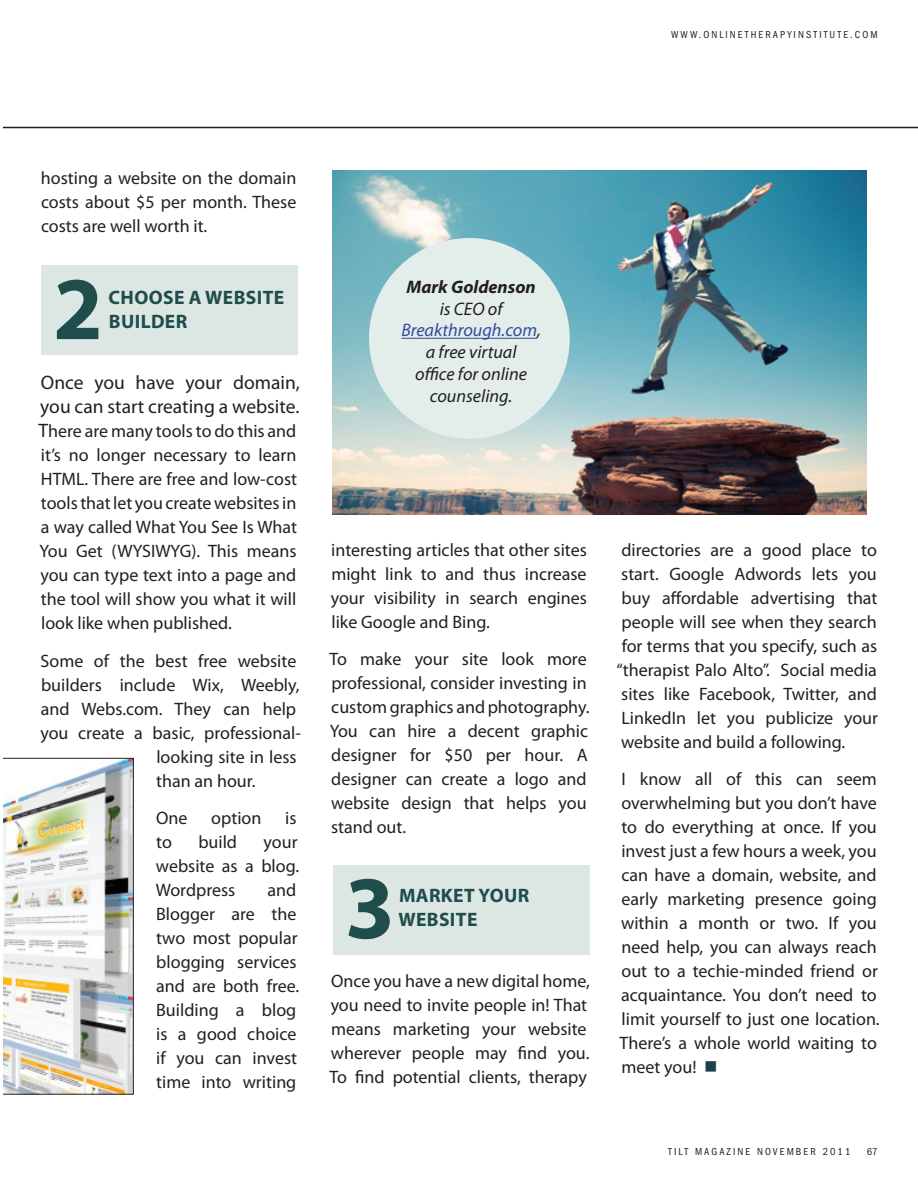
<style>
.page{position:relative;width:918px;height:1188px;background:#fff}
.page>*{position:absolute;margin:0;border:0;box-sizing:border-box;transform-origin:0 0}
.t1{font:700 90px "Myriad Pro";color:#1e4d4c}
.t2{font:19.5px/24px "Myriad Pro";color:#231f20}
.t3{font:700 19.5px/24px "Myriad Pro";letter-spacing:.02em;color:#1e4d4c}
.t4{font:italic 18.15px/21.8px "Myriad Pro";color:#231f20;text-align:center}
.t5{font:italic 700 18.15px "Myriad Pro";color:#231f20}
.t6{font:18px/24px "Myriad Pro";color:#231f20;text-align:justify}
.t7{font:condensed 10.5px "ITC Franklin Gothic Std";letter-spacing:.2em;color:#231f20}
.s1{font-size:19.5px}
.s2{color:#344b9f}
.s3{color:#1c414a}
</style>
<div class="page">
<div style="left:333px;top:865px;width:257px;height:89px;background:#dce7e4"></div>
<div style="left:41px;top:265px;width:257px;height:90px;background:#dce7e4"></div>
<img style="left:332px;top:170px;width:535px;height:345px">
<div style="left:369px;top:238px;width:201px;height:201px;background:#e3ede9;border-radius:50%"></div>
<hr style="left:401px;top:338px;width:136px;height:1px;background:#344b9f">
<hr style="left:3px;top:127px;width:915px;height:1px;background:#231f20">
<img style="left:3px;top:758px;width:131px;height:337px">
<p class="t7" style="left:671px;top:29px;width:40px">WWW.ONLINET</p>
<p class="t7" style="left:751px;top:29px;width:16px">HERAP</p>
<p class="t7" style="left:787px;top:29px;width:13px">YINSTIT</p>
<p class="t7" style="left:830px;top:29px;width:34px">UTE .COM</p>
<p class="t6" style="left:41px;top:166px;width:257px">hosting a website on the domain costs about $5 per month. These costs are well worth it.</p>
<h1 class="t1" style="left:53px;top:250px;width:51px">2</h1>
<p class="t3" style="left:109px;top:285px;width:177px">CHOOSE A WEBSITE<br>BUILDER</p>
<p class="t2" style="left:40px;top:371px;width:261px">Once you have your domain, you can start creating a website.</p>
<p class="t6" style="left:38px;top:419px;width:260px"><span class="s1">T</span>here are many tools to do this and it’s no longer necessary to learn HTML. There are free and low-cost tools that let you create websites in a way called What You See Is What You Get (WYSIWYG). This means you can type text into a page and the tool will show you what it will look like when published.</p>
<p class="t6" style="left:41px;top:649px;width:257px">Some of the best free website</p>
<p class="t6" style="left:41px;top:673px;width:260px">builders include Wix, Weebly,</p>
<p class="t6" style="left:41px;top:697px;width:257px">and Webs.com. They can help</p>
<p class="t6" style="left:40px;top:721px;width:262px">you create a basic, professional-</p>
<p class="t6" style="left:156px;top:745px;width:142px">looking site in less</p>
<p class="t6" style="left:156px;top:769px;width:101px">than an hour.</p>
<p class="t6" style="left:156px;top:806px;width:33px">One</p>
<p class="t6" style="left:211px;top:806px;width:52px">option</p>
<p class="t6" style="left:285px;top:806px;width:13px">is</p>
<p class="t6" style="left:156px;top:830px;width:17px">to</p>
<p class="t6" style="left:198px;top:830px;width:40px">build</p>
<p class="t6" style="left:156px;top:830px;width:145px;text-indent:108px">your website as a blog.<br>Wordpress</p>
<p class="t6" style="left:156px;top:878px;width:145px;text-align:left;text-indent:111px">and<br>Blogger are the two most popular blogging services and are both free.<br>Building a blog is a good choice if you can invest time into writing</p>
<p class="t5" style="left:406px;top:275px;width:131px">Mark Goldenson</p>
<p class="t4" style="left:401px;top:297px;width:141px">is CEO of<br><span class="s2">Breakthrough.com</span>, a free virtual<br>office for online counseling.</p>
<p class="t6" style="left:331px;top:537px;width:258px">interesting articles that other sites might link to and thus increase your visibility in search engines like Google and Bing.</p>
<p class="t6" style="left:329px;top:647px;width:262px;text-align:left">To make your site look more professional, consider investing in custom graphics and photography.<br>You can hire a decent graphic designer for $50 per hour. A designer can create a logo and website design that helps you stand out.</p>
<h1 class="t1" style="left:345px;top:849px;width:51px">3</h1>
<p class="t3" style="left:398px;top:882px;width:132px">MARKET YOUR<br>WEBSITE</p>
<p class="t6" style="left:329px;top:969px;width:262px;text-align:left">Once you have a new digital home, you need to invite people in! That means marketing your website wherever people may find you.<br>To find potential clients, therapy</p>
<p class="t6" style="left:616px;top:537px;width:263px">directories are a good place to start. Google Adwords lets you buy affordable advertising that people will see when they search for terms that you specify, such as “therapist Palo Alto”. Social media sites like Facebook, Twitter, and LinkedIn let you publicize your website and build a following.</p>
<p class="t6" style="left:620px;top:767px;width:262px;text-align:left">I know all of this can seem overwhelming but you don’t have to do everything at once. If you invest just a few hours a week, you can have a domain, website, and early marketing presence going within a month or two. If you need help, you can always reach out to a techie-minded friend or acquaintance. You don’t need to limit yourself to just one location.<br>There’s a whole world waiting to meet you! <span class="s3">■</span></p>
<p class="t7" style="left:668px;top:1145px;width:98px">TILT MAGAZINE NOVEM</p>
<p class="t7" style="left:796px;top:1145px;width:15px">BER</p>
<p class="t7" style="left:823px;top:1145px;width:29px">2011</p>
<p class="t7" style="left:867px;top:1145px;width:12px">67</p>
</div>
